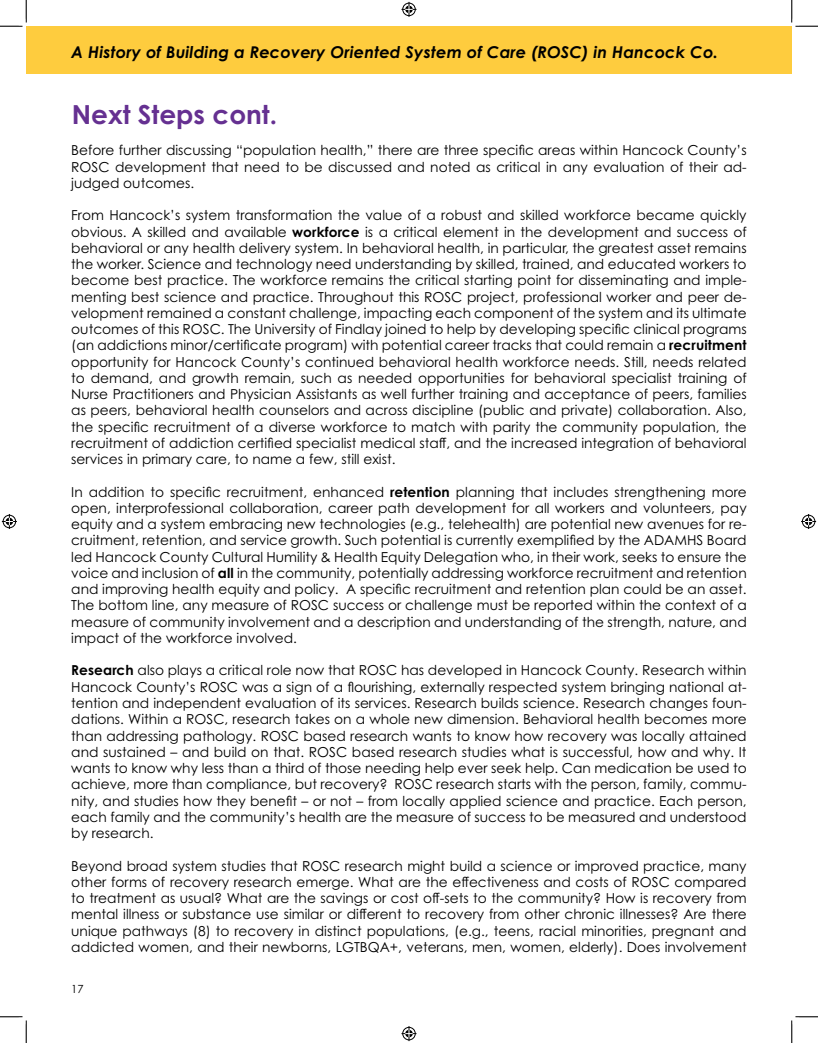
<style>
.page{position:relative;width:818px;height:1043px;background:#fff}
.page>*{position:absolute;margin:0;border:0;box-sizing:border-box;transform-origin:0 0}
.t1{font:700 26.25px "Century Gothic Pro";color:#653091}
.t2{font:italic 700 16.25px "Century Gothic Pro";letter-spacing:.01em;color:#000}
.t3{font:13.75px/16.2px "Century Gothic Pro";color:#000;text-align:justify}
.t4{font:11.25px "Century Gothic Pro";color:#000}
.s1{font-weight:700}
</style>
<div class="page">
<div style="left:26px;top:26px;width:765px;height:47px;background:#fecc3e"></div>
<svg style="left:0;top:0;width:27px;height:27px"></svg>
<svg style="left:0;top:1016px;width:27px;height:26px"></svg>
<svg style="left:791px;top:0;width:27px;height:27px"></svg>
<svg style="left:791px;top:1016px;width:27px;height:26px"></svg>
<svg style="left:401px;top:2px;width:15px;height:15px"></svg>
<svg style="left:401px;top:1026px;width:15px;height:15px"></svg>
<svg style="left:2px;top:514px;width:15px;height:15px"></svg>
<svg style="left:801px;top:514px;width:15px;height:15px"></svg>
<p class="t2" style="left:71px;top:41px;width:648px">A History of Building a Recovery Oriented System of Care (ROSC) in Hancock Co.</p>
<p class="t1" style="left:72px;top:98px;width:207px">Next Steps cont.</p>
<p class="t3" style="left:71px;top:142px;width:677px">Before further discussing “population health,” there are three specific areas within Hancock County’s ROSC development that need to be discussed and noted as critical in any evaluation of their ad&shy;judged outcomes.</p>
<p class="t3" style="left:71px;top:207px;width:677px">From Hancock’s system transformation the value of a robust and skilled workforce became quickly obvious. A skilled and available <span class="s1">workforce</span> is a critical element in the development and success of behavioral or any health delivery system. In behavioral health, in particular, the greatest asset remains the worker. Science and technology need understanding by skilled, trained, and educated workers to become best practice. The workforce remains the critical starting point for disseminating and imple&shy;menting best science and practice. Throughout this ROSC project, professional worker and peer de&shy;velopment remained a constant challenge, impacting each component of the system and its ultimate outcomes of this ROSC. The University of Findlay joined to help by developing specific clinical programs (an addictions minor/certificate program) with potential career tracks that could remain a <span class="s1">recruitment </span>opportunity for Hancock County’s continued behavioral health workforce needs. Still, needs related to demand, and growth remain, such as needed opportunities for behavioral specialist training of Nurse Practitioners and Physician Assistants as well further training and acceptance of peers, families as peers, behavioral health counselors and across discipline (public and private) collaboration. Also, the specific recruitment of a diverse workforce to match with parity the community population, the recruitment of addiction certified specialist medical staff, and the increased integration of behavioral services in primary care, to name a few, still exist.</p>
<p class="t3" style="left:71px;top:483px;width:677px">In addition to specific recruitment, enhanced <span class="s1">retention</span> planning that includes strengthening more open, interprofessional collaboration, career path development for all workers and volunteers, pay equity and a system embracing new technologies (e.g., telehealth) are potential new avenues for re&shy;cruitment, retention, and service growth. Such potential is currently exemplified by the ADAMHS Board led Hancock County Cultural Humility &amp; Health Equity Delegation who, in their work, seeks to ensure the voice and inclusion of <span class="s1">all</span> in the community, potentially addressing workforce recruitment and retention and improving health equity and policy. A specific recruitment and retention plan could be an asset.<br>The bottom line, any measure of ROSC success or challenge must be reported within the context of a measure of community involvement and a description and understanding of the strength, nature, and impact of the workforce involved.</p>
<p class="t3" style="left:71px;top:662px;width:677px"><span class="s1">Research</span> also plays a critical role now that ROSC has developed in Hancock County. Research within Hancock County’s ROSC was a sign of a flourishing, externally respected system bringing national at&shy;tention and independent evaluation of its services. Research builds science. Research changes foun&shy;dations. Within a ROSC, research takes on a whole new dimension. Behavioral health becomes more than addressing pathology. ROSC based research wants to know how recovery was locally attained and sustained – and build on that. ROSC based research studies what is successful, how and why. It wants to know why less than a third of those needing help ever seek help. Can medication be used to achieve, more than compliance, but recovery? ROSC research starts with the person, family, commu&shy;nity, and studies how they benefit – or not – from locally applied science and practice. Each person, each family and the community’s health are the measure of success to be measured and understood by research.</p>
<p class="t3" style="left:71px;top:857px;width:677px">Beyond broad system studies that ROSC research might build a science or improved practice, many other forms of recovery research emerge. What are the effectiveness and costs of ROSC compared to treatment as usual? What are the savings or cost off-sets to the community? How is recovery from mental illness or substance use similar or different to recovery from other chronic illnesses? Are there unique pathways (8) to recovery in distinct populations, (e.g., teens, racial minorities, pregnant and addicted women, and their newborns, LGTBQA+, veterans, men, women, elderly). Does involvement</p>
<p class="t4" style="left:71px;top:982px;width:14px">17</p>
</div>
